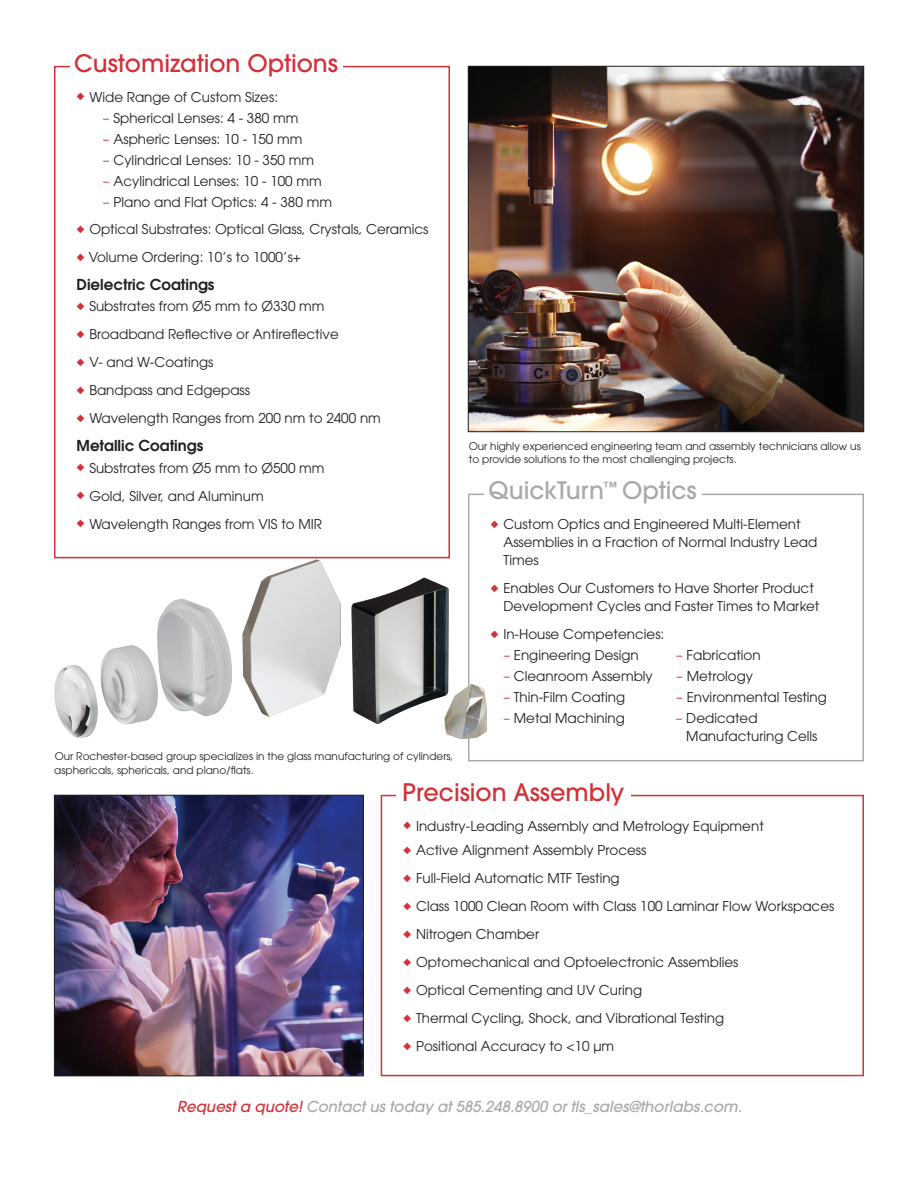
<style>
.page{position:relative;width:918px;height:1188px;background:#fff}
.page>*{position:absolute;margin:0;border:0;box-sizing:border-box;transform-origin:0 0}
.t1{font:500 24px "ITC Avant Garde Pro";color:#d13138}
.t2{font:500 24px "ITC Avant Garde Pro";color:#a8a9ad}
.t3{font:italic 500 15px "ITC Avant Garde Pro";color:#a8a9ad}
.t4{font:600 15px "ITC Avant Garde Pro";color:#231f20}
.t5{font:13.5px/18px "ITC Avant Garde Pro";color:#231f20}
.t6{font:10.5px/13.5px "ITC Avant Garde Pro";color:#231f20}
.s1{color:#d13138}
</style>
<div class="page">
<div style="left:381px;top:795px;width:483px;height:281px;border:2px solid #d13138"></div>
<div style="left:396px;top:783px;width:235px;height:24px;background:#fff"></div>
<div style="left:468px;top:494px;width:396px;height:267px;border:2px solid #a8a9ad"></div>
<div style="left:484px;top:482px;width:217px;height:22px;background:#fff"></div>
<img style="left:56px;top:797px;width:306px;height:277px">
<div style="left:54px;top:795px;width:310px;height:281px;border:1px solid #231f20"></div>
<img style="left:470px;top:68px;width:392px;height:362px">
<div style="left:468px;top:66px;width:396px;height:366px;border:1px solid #231f20"></div>
<img style="left:54px;top:542px;width:433px;height:209px">
<h1 class="t1" style="left:74px;top:48px;width:266px">Customization Options</h1>
<p class="t5" style="left:76px;top:88px;width:203px"><span class="s1">◆</span> Wide Range of Custom Sizes:</p>
<p class="t5" style="left:103px;top:109px;width:197px"><span class="s1">–</span> Spherical Lenses: 4 - 380 mm</p>
<p class="t5" style="left:103px;top:130px;width:201px"><span class="s1">–</span> Aspheric Lenses: 10 - 150 mm</p>
<p class="t5" style="left:103px;top:151px;width:213px"><span class="s1">–</span> Cylindrical Lenses: 10 - 350 mm</p>
<p class="t5" style="left:103px;top:172px;width:220px"><span class="s1">–</span> Acylindrical Lenses: 10 - 100 mm</p>
<p class="t5" style="left:103px;top:193px;width:231px"><span class="s1">–</span> Plano and Flat Optics: 4 - 380 mm</p>
<p class="t5" style="left:76px;top:220px;width:353px"><span class="s1">◆</span> Optical Substrates: Optical Glass, Crystals, Ceramics</p>
<p class="t5" style="left:76px;top:248px;width:226px"><span class="s1">◆</span> Volume Ordering: 10’s to 1000’s+</p>
<p class="t4" style="left:76px;top:275px;width:139px">Dielectric Coatings</p>
<p class="t5" style="left:76px;top:297px;width:250px"><span class="s1">◆</span> Substrates from Ø5 mm to Ø330 mm</p>
<p class="t5" style="left:76px;top:325px;width:264px"><span class="s1">◆</span> Broadband Reflective or Antireflective</p>
<p class="t5" style="left:76px;top:353px;width:138px"><span class="s1">◆</span> V- and W-Coatings</p>
<p class="t5" style="left:76px;top:381px;width:175px"><span class="s1">◆</span> Bandpass and Edgepass</p>
<p class="t5" style="left:76px;top:409px;width:306px"><span class="s1">◆</span> Wavelength Ranges from 200 nm to 2400 nm</p>
<p class="t4" style="left:76px;top:436px;width:128px">Metallic Coatings</p>
<p class="t5" style="left:76px;top:459px;width:250px"><span class="s1">◆</span> Substrates from Ø5 mm to Ø500 mm</p>
<p class="t5" style="left:76px;top:486px;width:189px"><span class="s1">◆</span> Gold, Silver, and Aluminum</p>
<p class="t5" style="left:76px;top:514px;width:247px"><span class="s1">◆</span> Wavelength Ranges from VIS to MIR</p>
<p class="t6" style="left:54px;top:750px;width:401px">Our Rochester-based group specializes in the glass manufacturing of cylinders, asphericals, sphericals, and plano/flats.</p>
<p class="t6" style="left:469px;top:439px;width:394px">Our highly experienced engineering team and assembly technicians allow us to provide solutions to the most challenging projects.</p>
<h1 class="t2" style="left:489px;top:475px;width:210px">QuickTurn<sup>™</sup> Optics</h1>
<p class="t5" style="left:503px;top:515px;width:315px;text-indent:-13px"><span class="s1">◆</span> Custom Optics and Engineered Multi-Element<br>Assemblies in a Fraction of Normal Industry Lead<br>Times</p>
<p class="t5" style="left:503px;top:579px;width:318px;text-indent:-13px"><span class="s1">◆</span> Enables Our Customers to Have Shorter Product<br>Development Cycles and Faster Times to Market</p>
<p class="t5" style="left:490px;top:625px;width:175px"><span class="s1">◆</span> In-House Competencies:</p>
<p class="t5" style="left:503px;top:646px;width:137px"><span class="s1">–</span> Engineering Design</p>
<p class="t5" style="left:676px;top:646px;width:86px"><span class="s1">–</span> Fabrication</p>
<p class="t5" style="left:503px;top:667px;width:151px"><span class="s1">–</span> Cleanroom Assembly</p>
<p class="t5" style="left:676px;top:667px;width:78px"><span class="s1">–</span> Metrology</p>
<p class="t5" style="left:503px;top:688px;width:123px"><span class="s1">–</span> Thin-Film Coating</p>
<p class="t5" style="left:676px;top:688px;width:152px"><span class="s1">–</span> Environmental Testing</p>
<p class="t5" style="left:503px;top:709px;width:123px"><span class="s1">–</span> Metal Machining</p>
<p class="t5" style="left:686px;top:709px;width:133px;text-indent:-10px"><span class="s1">–</span> Dedicated<br>Manufacturing Cells</p>
<h1 class="t1" style="left:403px;top:777px;width:223px">Precision Assembly</h1>
<p class="t5" style="left:403px;top:817px;width:362px"><span class="s1">◆</span> Industry-Leading Assembly and Metrology Equipment</p>
<p class="t5" style="left:403px;top:841px;width:245px"><span class="s1">◆</span> Active Alignment Assembly Process</p>
<p class="t5" style="left:403px;top:869px;width:218px"><span class="s1">◆</span> Full-Field Automatic MTF Testing</p>
<p class="t5" style="left:403px;top:897px;width:433px"><span class="s1">◆</span> Class 1000 Clean Room with Class 100 Laminar Flow Workspaces</p>
<p class="t5" style="left:403px;top:925px;width:137px"><span class="s1">◆</span> Nitrogen Chamber</p>
<p class="t5" style="left:403px;top:953px;width:337px"><span class="s1">◆</span> Optomechanical and Optoelectronic Assemblies</p>
<p class="t5" style="left:403px;top:981px;width:240px"><span class="s1">◆</span> Optical Cementing and UV Curing</p>
<p class="t5" style="left:403px;top:1009px;width:323px"><span class="s1">◆</span> Thermal Cycling, Shock, and Vibrational Testing</p>
<p class="t5" style="left:403px;top:1037px;width:213px"><span class="s1">◆</span> Positional Accuracy to &lt;10 µm</p>
<p class="t3" style="left:177px;top:1097px;width:566px"><span class="s1">Request a quote!</span> Contact us today at 585.248.8900 or tls_sales@thorlabs.com.</p>
</div>
